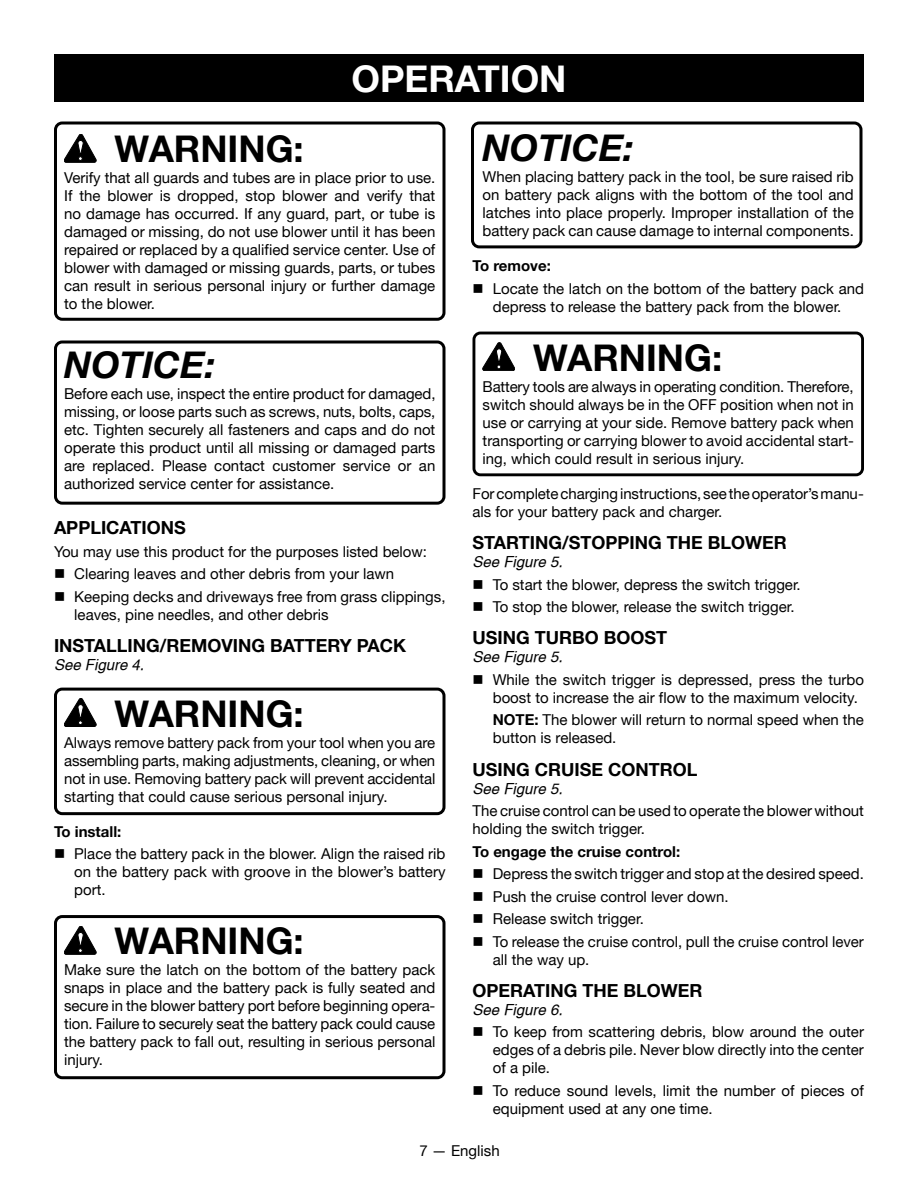
<style>
.page{position:relative;width:918px;height:1188px;background:#fff}
.page>*{position:absolute;margin:0;border:0;box-sizing:border-box;transform-origin:0 0}
.Warning{font:700 36.75px "Helvetica Neue";color:#000}
.Notice{font:italic 700 36.75px "Helvetica Neue";color:#000}
.HEADING{font:700 36.75px "Helvetica Neue";color:#fff}
.Heading_2_no_space{font:700 18px "Helvetica Neue";color:#000}
.Heading_2{font:700 18px "Helvetica Neue";color:#000}
.Warning_text{font:15px/18px "Helvetica Neue";color:#000;text-align:justify}
.bullets{font:15px/18px "Helvetica Neue";color:#000}
.Body_text{font:15px/18px "Helvetica Neue";color:#000}
.See_figure{font:italic 15px "Helvetica";color:#000}
.Body_text-2{font:700 15px "Helvetica Neue";color:#000}
.s1{font-weight:700}
</style>
<div class="page">
<svg style="left:64px;top:134px;width:32px;height:28px"></svg>
<svg style="left:64px;top:698px;width:32px;height:29px"></svg>
<svg style="left:64px;top:926px;width:32px;height:28px"></svg>
<svg style="left:483px;top:343px;width:32px;height:28px"></svg>
<div style="left:54px;top:54px;width:810px;height:47px;background:#000"></div>
<div style="left:473px;top:332px;width:391px;height:144px;border:3px solid #000;border-radius:7px"></div>
<div style="left:471px;top:122px;width:391px;height:126px;border:3px solid #000;border-radius:7px"></div>
<div style="left:54px;top:688px;width:392px;height:127px;border:3px solid #000;border-radius:7px"></div>
<div style="left:54px;top:915px;width:392px;height:164px;border:3px solid #000;border-radius:7px"></div>
<div style="left:54px;top:340px;width:392px;height:165px;border:3px solid #000;border-radius:7px"></div>
<div style="left:54px;top:122px;width:392px;height:199px;border:3px solid #000;border-radius:7px"></div>
<p class="HEADING" style="left:352px;top:56px;width:217px">OPERATION</p>
<p class="Warning" style="left:115px;top:127px;width:191px">WARNING:</p>
<p class="Warning_text" style="left:64px;top:169px;width:373px">Verify that all guards and tubes are in place prior to use.<br>If the blower is dropped, stop blower and verify that no damage has occurred. If any guard, part, or tube is damaged or missing, do not use blower until it has been repaired or replaced by a qualified service center. Use of blower with damaged or missing guards, parts, or tubes can result in serious personal injury or further damage to the blower.</p>
<p class="Notice" style="left:64px;top:342px;width:153px">NOTICE:</p>
<p class="Warning_text" style="left:64px;top:385px;width:373px">Before each use, inspect the entire product for damaged, missing, or loose parts such as screws, nuts, bolts, caps, etc. Tighten securely all fasteners and caps and do not operate this product until all missing or damaged parts are replaced. Please contact customer service or an authorized service center for assistance.</p>
<p class="Heading_2" style="left:54px;top:517px;width:133px">APPLICATIONS</p>
<p class="Body_text" style="left:54px;top:542px;width:375px">You may use this product for the purposes listed below:</p>
<p class="bullets" style="left:54px;top:565px;width:342px">■ Clearing leaves and other debris from your lawn</p>
<p class="bullets" style="left:74px;top:587px;width:373px;text-indent:-20px">■ Keeping decks and driveways free from grass clippings, leaves, pine needles, and other debris</p>
<p class="Heading_2_no_space" style="left:54px;top:634px;width:354px">INSTALLING/REMOVING BATTERY PACK</p>
<p class="See_figure" style="left:54px;top:656px;width:92px">See Figure 4.</p>
<p class="Warning" style="left:115px;top:691px;width:191px">WARNING:</p>
<p class="Warning_text" style="left:64px;top:733px;width:373px">Always remove battery pack from your tool when you are assembling parts, making adjustments, cleaning, or when not in use. Removing battery pack will prevent accidental starting that could cause serious personal injury.</p>
<p class="Body_text-2" style="left:54px;top:822px;width:69px">To install:</p>
<p class="bullets" style="left:74px;top:845px;width:373px;text-align:justify;text-indent:-20px">■ Place the battery pack in the blower. Align the raised rib on the battery pack with groove in the blower’s battery port.</p>
<p class="Warning" style="left:115px;top:919px;width:191px">WARNING:</p>
<p class="Warning_text" style="left:64px;top:961px;width:373px">Make sure the latch on the bottom of the battery pack snaps in place and the battery pack is fully seated and secure in the blower battery port before beginning opera&shy;tion. Failure to securely seat the battery pack could cause the battery pack to fall out, resulting in serious personal injury.</p>
<p class="Notice" style="left:483px;top:125px;width:153px">NOTICE:</p>
<p class="Warning_text" style="left:483px;top:167px;width:373px">When placing battery pack in the tool, be sure raised rib on battery pack aligns with the bottom of the tool and latches into place properly. Improper installation of the battery pack can cause damage to internal components.</p>
<p class="Body_text-2" style="left:472px;top:257px;width:80px">To remove:</p>
<p class="bullets" style="left:472px;top:279px;width:393px;text-align:center">■ Locate the latch on the bottom of the battery pack and depress to release the battery pack from the blower.</p>
<p class="Warning" style="left:533px;top:335px;width:191px">WARNING:</p>
<p class="Warning_text" style="left:483px;top:377px;width:373px">Battery tools are always in operating condition. Therefore, switch should always be in the OFF position when not in use or carrying at your side. Remove battery pack when transporting or carrying blower to avoid accidental start&shy;ing, which could result in serious injury.</p>
<p class="Body_text" style="left:472px;top:484px;width:393px">For complete charging instructions, see the operator’s manu&shy;als for your battery pack and charger.</p>
<p class="Heading_2_no_space" style="left:472px;top:532px;width:316px">STARTING/STOPPING THE BLOWER</p>
<p class="See_figure" style="left:472px;top:553px;width:92px">See Figure 5.</p>
<p class="bullets" style="left:472px;top:575px;width:330px">■ To start the blower, depress the switch trigger.</p>
<p class="bullets" style="left:472px;top:598px;width:324px">■ To stop the blower, release the switch trigger.</p>
<p class="Heading_2_no_space" style="left:472px;top:627px;width:196px">USING TURBO BOOST</p>
<p class="See_figure" style="left:472px;top:648px;width:92px">See Figure 5.</p>
<p class="bullets" style="left:493px;top:670px;width:373px;text-indent:-20px">■ While the switch trigger is depressed, press the turbo boost to increase the air flow to the maximum velocity.</p>
<p class="bullets" style="left:493px;top:711px;width:373px"><span class="s1">NOTE:</span> The blower will return to normal speed when the button is released.</p>
<p class="Heading_2_no_space" style="left:472px;top:758px;width:227px">USING CRUISE CONTROL</p>
<p class="See_figure" style="left:472px;top:780px;width:92px">See Figure 5.</p>
<p class="Body_text" style="left:472px;top:802px;width:393px">The cruise control can be used to operate the blower without holding the switch trigger.</p>
<p class="Body_text-2" style="left:472px;top:842px;width:209px">To engage the cruise control:</p>
<p class="bullets" style="left:472px;top:865px;width:393px">■ Depress the switch trigger and stop at the desired speed.</p>
<p class="bullets" style="left:472px;top:887px;width:258px">■ Push the cruise control lever down.</p>
<p class="bullets" style="left:472px;top:910px;width:173px">■ Release switch trigger.</p>
<p class="bullets" style="left:493px;top:932px;width:373px;text-indent:-20px">■ To release the cruise control, pull the cruise control lever all the way up.</p>
<p class="Heading_2_no_space" style="left:472px;top:979px;width:231px">OPERATING THE BLOWER</p>
<p class="See_figure" style="left:472px;top:1001px;width:92px">See Figure 6.</p>
<p class="bullets" style="left:493px;top:1023px;width:373px;text-align:justify;text-indent:-20px">■ To keep from scattering debris, blow around the outer edges of a debris pile. Never blow directly into the center of a pile.</p>
<p class="bullets" style="left:493px;top:1081px;width:373px;text-indent:-20px">■ To reduce sound levels, limit the number of pieces of equipment used at any one time.</p>
<p class="Warning_text" style="left:419px;top:1141px;width:82px">7 — English</p>
</div>
